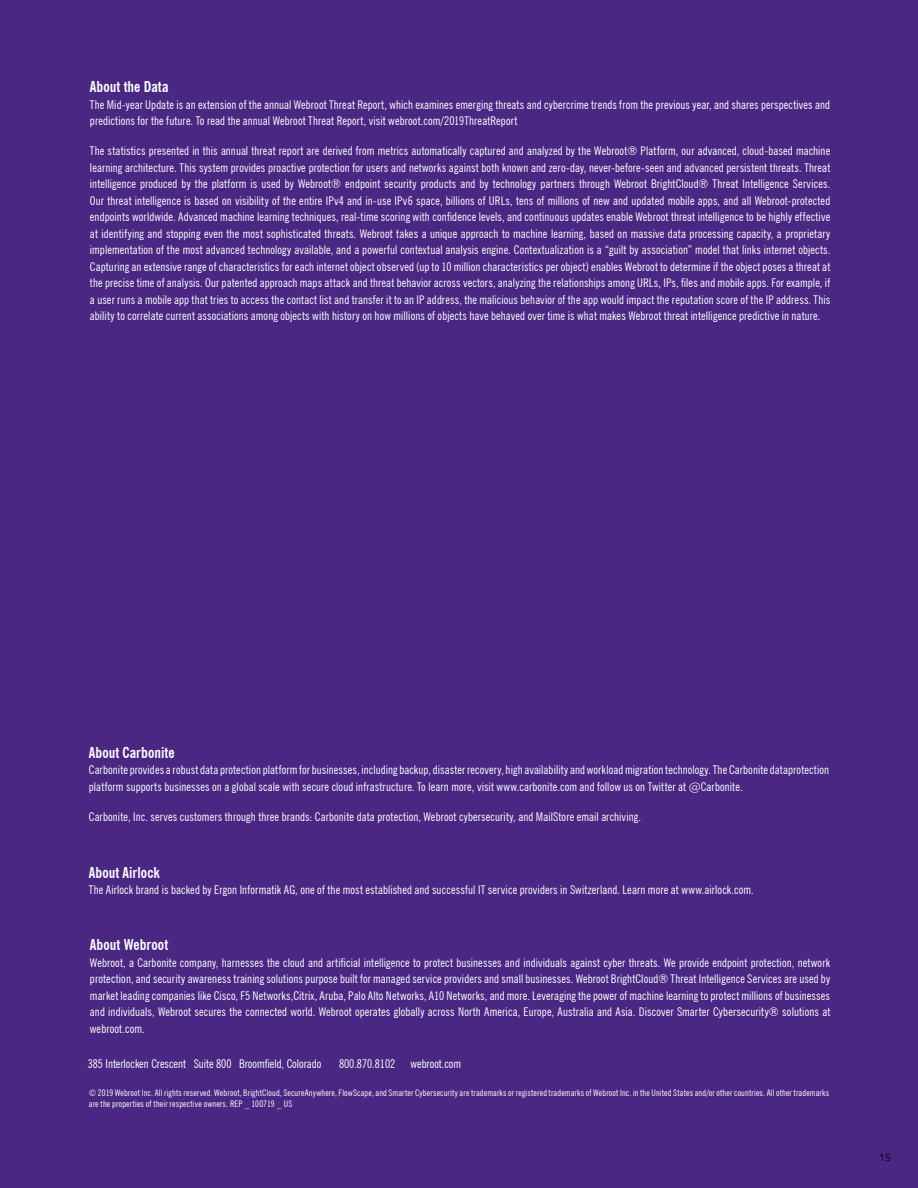
<style>
.page{position:relative;width:918px;height:1188px;background:#4a2783}
.page>*{position:absolute;margin:0;border:0;box-sizing:border-box;transform-origin:0 0}
.t1{font:700 condensed 15px "News Gothic BT";letter-spacing:.01em;color:#fff}
.t2{font:condensed 12px/16.5px "News Gothic BT";letter-spacing:.01em;color:#fff;text-align:justify}
.t3{font:10.5px "Titillium";color:#231f20}
.t4{font:condensed 9px/10.8px "News Gothic BT";letter-spacing:.02em;color:#fff}
</style>
<div class="page">
<p class="t1" style="left:90px;top:78px;width:80px">About the Data</p>
<p class="t2" style="left:90px;top:96px;width:742px">The Mid-year Update is an extension of the annual Webroot Threat Report, which examines emerging threats and cybercrime trends from the previous year, and shares perspectives and predictions for the future. To read the annual Webroot Threat Report, visit webroot.com/2019ThreatReport</p>
<p class="t2" style="left:90px;top:143px;width:742px">The statistics presented in this annual threat report are derived from metrics automatically captured and analyzed by the Webroot® Platform, our advanced, cloud-based machine learning architecture. This system provides proactive protection for users and networks against both known and zero-day, never-before-seen and advanced persistent threats. Threat intelligence produced by the platform is used by Webroot® endpoint security products and by technology partners through Webroot BrightCloud® Threat Intelligence Services.<br>Our threat intelligence is based on visibility of the entire IPv4 and in-use IPv6 space, billions of URLs, tens of millions of new and updated mobile apps, and all Webroot-protected endpoints worldwide. Advanced machine learning techniques, real-time scoring with confidence levels, and continuous updates enable Webroot threat intelligence to be highly effective at identifying and stopping even the most sophisticated threats. Webroot takes a unique approach to machine learning, based on massive data processing capacity, a proprietary implementation of the most advanced technology available, and a powerful contextual analysis engine. Contextualization is a “guilt by association” model that links internet objects.<br>Capturing an extensive range of characteristics for each internet object observed (up to 10 million characteristics per object) enables Webroot to determine if the object poses a threat at the precise time of analysis. Our patented approach maps attack and threat behavior across vectors, analyzing the relationships among URLs, IPs, files and mobile apps. For example, if a user runs a mobile app that tries to access the contact list and transfer it to an IP address, the malicious behavior of the app would impact the reputation score of the IP address. This ability to correlate current associations among objects with history on how millions of objects have behaved over time is what makes Webroot threat intelligence predictive in nature.</p>
<p class="t1" style="left:89px;top:743px;width:87px">About Carbonite</p>
<p class="t2" style="left:89px;top:761px;width:742px">Carbonite provides a robust data protection platform for businesses, including backup, disaster recovery, high availability and workload migration technology. The Carbonite dataprotection platform supports businesses on a global scale with secure cloud infrastructure. To learn more, visit www.carbonite.com and follow us on Twitter at @Carbonite.</p>
<p class="t2" style="left:89px;top:808px;width:554px">Carbonite, Inc. serves customers through three brands: Carbonite data protection, Webroot cybersecurity, and MailStore email archiving.</p>
<p class="t1" style="left:89px;top:863px;width:73px">About Airlock</p>
<p class="t2" style="left:89px;top:881px;width:666px">The Airlock brand is backed by Ergon Informatik AG, one of the most established and successful IT service providers in Switzerland. Learn more at www.airlock.com.</p>
<p class="t1" style="left:90px;top:936px;width:80px">About Webroot</p>
<p class="t2" style="left:90px;top:954px;width:742px">Webroot, a Carbonite company, harnesses the cloud and artificial intelligence to protect businesses and individuals against cyber threats. We provide endpoint protection, network protection, and security awareness training solutions purpose built for managed service providers and small businesses. Webroot BrightCloud® Threat Intelligence Services are used by market leading companies like Cisco, F5 Networks,Citrix, Aruba, Palo Alto Networks, A10 Networks, and more. Leveraging the power of machine learning to protect millions of businesses and individuals, Webroot secures the connected world. Webroot operates globally across North America, Europe, Australia and Asia. Discover Smarter Cybersecurity® solutions at webroot.com.</p>
<p class="t2" style="left:88px;top:1055px;width:235px">385 Interlocken Crescent Suite 800 Broomfield, Colorado</p>
<p class="t2" style="left:339px;top:1055px;width:58px">800.870.8102</p>
<p class="t2" style="left:411px;top:1055px;width:52px">webroot.com</p>
<p class="t4" style="left:89px;top:1088px;width:742px">© 2019 Webroot Inc. All rights reserved. Webroot, BrightCloud, SecureAnywhere, FlowScape, and Smarter Cybersecurity are trademarks or registered trademarks of Webroot Inc. in the United States and/or other countries. All other trademarks are the properties of their respective owners. REP _ 100719 _ US</p>
<p class="t3" style="left:879px;top:1150px;width:14px">15</p>
</div>
